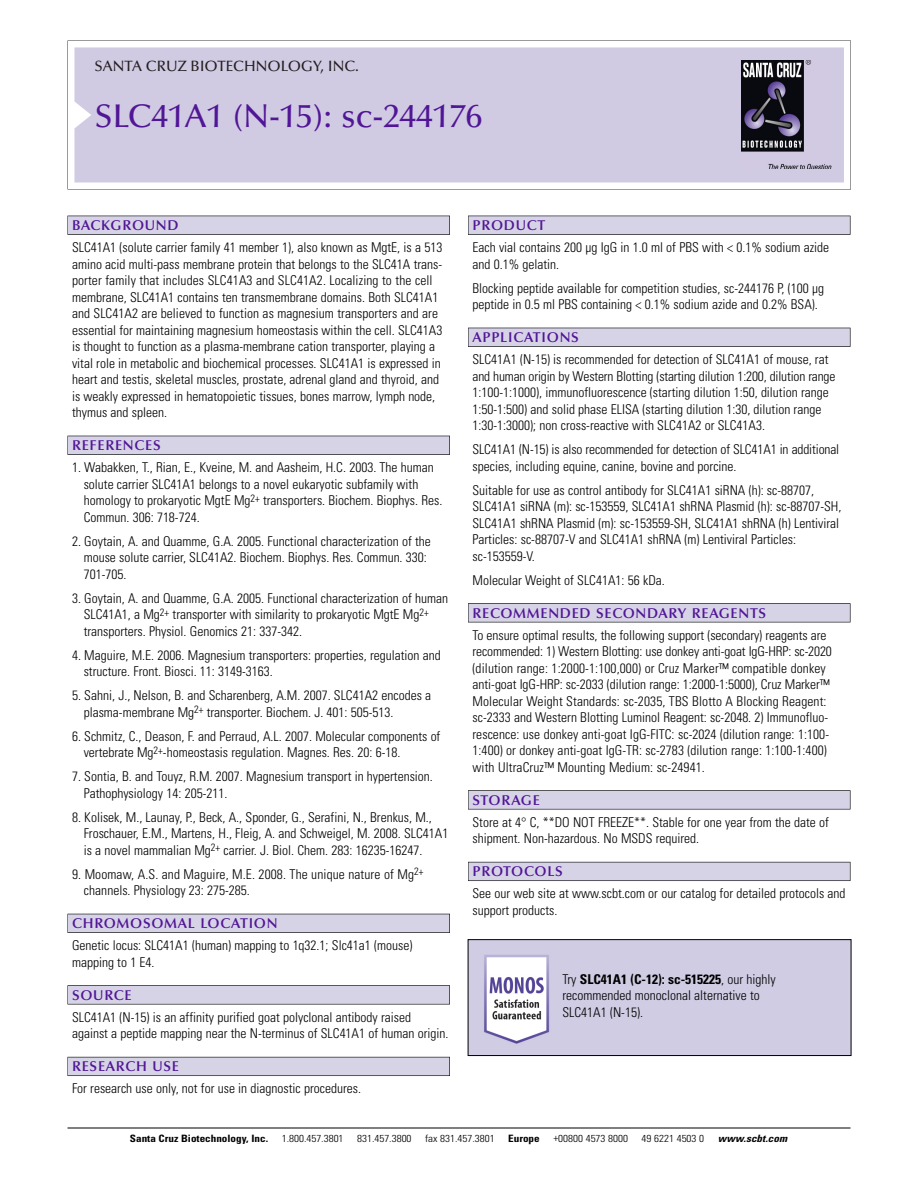
<style>
.page{position:relative;width:918px;height:1188px;background:#fff}
.page>*{position:absolute;margin:0;border:0;box-sizing:border-box;transform-origin:0 0}
.t1{font:500 33px "Optima";color:#511695}
.t2{font:500 15px "Optima";color:#231f20}
.t3{font:600 14.25px "Optima";letter-spacing:.05em;color:#511695}
.t4{font:300 condensed 13.5px/16.5px "Univers";color:#000}
.t5{font:300 condensed 10.2px "Univers";color:#000;scale:1.1 1}
.t6{font:700 condensed 10.2px "Univers";color:#000;scale:1.1 1}
.t7{font:italic 700 condensed 10.2px "Univers";letter-spacing:.005em;color:#000;scale:1.1 1}
.s1{font-weight:700}
</style>
<div class="page">
<svg style="left:68px;top:40px;width:783px;height:149px"></svg>
<div style="left:74px;top:47px;width:770px;height:135px;background:#d1cae3"></div>
<img style="left:741px;top:60px;width:90px;height:108px">
<div style="left:68px;top:216px;width:382px;height:19px;background:#525155"></div>
<div style="left:68px;top:216px;width:381px;height:18px;background:#d7d3e7"></div>
<div style="left:68px;top:436px;width:382px;height:19px;background:#515055"></div>
<div style="left:68px;top:436px;width:381px;height:18px;background:#d7d3e7"></div>
<div style="left:68px;top:914px;width:382px;height:19px;background:#525158"></div>
<div style="left:68px;top:914px;width:381px;height:18px;background:#d7d3e7"></div>
<div style="left:68px;top:985px;width:382px;height:19px;background:#575759"></div>
<div style="left:68px;top:986px;width:381px;height:18px;background:#d7d3e7"></div>
<div style="left:68px;top:1057px;width:382px;height:19px;background:#5b5a62"></div>
<div style="left:68px;top:1057px;width:381px;height:18px;background:#d7d3e7"></div>
<div style="left:468px;top:216px;width:382px;height:19px;background:#525155"></div>
<div style="left:468px;top:216px;width:382px;height:18px;background:#d7d3e7"></div>
<div style="left:468px;top:328px;width:382px;height:19px;background:#515055"></div>
<div style="left:468px;top:328px;width:382px;height:18px;background:#d7d3e7"></div>
<div style="left:468px;top:603px;width:382px;height:19px;background:#545357"></div>
<div style="left:468px;top:604px;width:382px;height:18px;background:#d7d3e7"></div>
<div style="left:468px;top:790px;width:382px;height:19px;background:#575759"></div>
<div style="left:468px;top:791px;width:382px;height:18px;background:#d7d3e7"></div>
<div style="left:468px;top:862px;width:382px;height:19px;background:#5b5a62"></div>
<div style="left:468px;top:862px;width:382px;height:18px;background:#d7d3e7"></div>
<hr style="left:68px;top:1128px;width:782px;height:1px;background:#000">
<img style="left:470px;top:941px;width:379px;height:113px">
<div style="left:468px;top:939px;width:383px;height:117px;border:1px solid #000"></div>
<p class="t2" style="left:94px;top:61px;width:266px">SANTA CRUZ BIOTECHNOLOGY, INC.</p>
<h1 class="t1" style="left:94px;top:103px;width:389px">SLC41A1 (N-15): sc-244176</h1>
<p class="t3" style="left:72px;top:219px;width:108px">BACKGROUND</p>
<p class="t4" style="left:72px;top:240px;width:372px">SLC41A1 (solute carrier family 41 member 1), also known as MgtE, is a 513 amino acid multi-pass membrane protein that belongs to the SLC41A trans&shy;porter family that includes SLC41A3 and SLC41A2. Localizing to the cell membrane, SLC41A1 contains ten transmembrane domains. Both SLC41A1 and SLC41A2 are believed to function as magnesium transporters and are essential for maintaining magnesium homeostasis within the cell. SLC41A3 is thought to function as a plasma-membrane cation transporter, playing a vital role in metabolic and biochemical processes. SLC41A1 is expressed in heart and testis, skeletal muscles, prostate, adrenal gland and thyroid, and is weakly expressed in hematopoietic tissues, bones marrow, lymph node, thymus and spleen.</p>
<p class="t3" style="left:72px;top:440px;width:90px">REFERENCES</p>
<p class="t4" style="left:84px;top:460px;width:360px;text-indent:-12px">1. Wabakken, T., Rian, E., Kveine, M. and Aasheim, H.C. 2003. The human solute carrier SLC41A1 belongs to a novel eukaryotic subfamily with homology to prokaryotic MgtE Mg<sup>2+</sup> transporters. Biochem. Biophys. Res.<br>Commun. 306: 718-724.</p>
<p class="t4" style="left:84px;top:534px;width:349px;text-indent:-12px">2. Goytain, A. and Quamme, G.A. 2005. Functional characterization of the mouse solute carrier, SLC41A2. Biochem. Biophys. Res. Commun. 330:<br>701-705.</p>
<p class="t4" style="left:84px;top:591px;width:366px;text-indent:-12px">3. Goytain, A. and Quamme, G.A. 2005. Functional characterization of human<br>SLC41A1, a Mg<sup>2+</sup> transporter with similarity to prokaryotic MgtE Mg<sup>2+ </sup>transporters. Physiol. Genomics 21: 337-342.</p>
<p class="t4" style="left:84px;top:648px;width:359px;text-indent:-12px">4. Maguire, M.E. 2006. Magnesium transporters: properties, regulation and structure. Front. Biosci. 11: 3149-3163.</p>
<p class="t4" style="left:84px;top:688px;width:349px;text-indent:-12px">5. Sahni, J., Nelson, B. and Scharenberg, A.M. 2007. SLC41A2 encodes a plasma-membrane Mg<sup>2+</sup> transporter. Biochem. J. 401: 505-513.</p>
<p class="t4" style="left:84px;top:729px;width:358px;text-indent:-12px">6. Schmitz, C., Deason, F. and Perraud, A.L. 2007. Molecular components of vertebrate Mg<sup>2+</sup>-homeostasis regulation. Magnes. Res. 20: 6-18.</p>
<p class="t4" style="left:84px;top:769px;width:351px;text-indent:-12px">7. Sontia, B. and Touyz, R.M. 2007. Magnesium transport in hypertension.<br>Pathophysiology 14: 205-211.</p>
<p class="t4" style="left:84px;top:810px;width:366px;text-indent:-12px">8. Kolisek, M., Launay, P., Beck, A., Sponder, G., Serafini, N., Brenkus, M.,<br>Froschauer, E.M., Martens, H., Fleig, A. and Schweigel, M. 2008. SLC41A1 is a novel mammalian Mg<sup>2+</sup> carrier. J. Biol. Chem. 283: 16235-16247.</p>
<p class="t4" style="left:84px;top:867px;width:341px;text-indent:-12px">9. Moomaw, A.S. and Maguire, M.E. 2008. The unique nature of Mg<sup>2+ </sup>channels. Physiology 23: 275-285.</p>
<p class="t3" style="left:72px;top:918px;width:207px">CHROMOSOMAL LOCATION</p>
<p class="t4" style="left:72px;top:938px;width:342px">Genetic locus: SLC41A1 (human) mapping to 1q32.1; Slc41a1 (mouse) mapping to 1 E4.</p>
<p class="t3" style="left:72px;top:989px;width:61px">SOURCE</p>
<p class="t4" style="left:72px;top:1010px;width:378px">SLC41A1 (N-15) is an affinity purified goat polyclonal antibody raised against a peptide mapping near the N-terminus of SLC41A1 of human origin.</p>
<p class="t3" style="left:72px;top:1061px;width:109px">RESEARCH USE</p>
<p class="t4" style="left:72px;top:1081px;width:290px">For research use only, not for use in diagnostic procedures.</p>
<p class="t3" style="left:473px;top:219px;width:74px">PRODUCT</p>
<p class="t4" style="left:473px;top:240px;width:358px">Each vial contains 200 µg IgG in 1.0 ml of PBS with &lt; 0.1% sodium azide and 0.1% gelatin.</p>
<p class="t4" style="left:473px;top:281px;width:353px">Blocking peptide available for competition studies, sc-244176 P, (100 µg peptide in 0.5 ml PBS containing &lt; 0.1% sodium azide and 0.2% BSA).</p>
<p class="t3" style="left:473px;top:332px;width:108px">APPLICATIONS</p>
<p class="t4" style="left:473px;top:352px;width:364px">SLC41A1 (N-15) is recommended for detection of SLC41A1 of mouse, rat and human origin by Western Blotting (starting dilution 1:200, dilution range 1:100-1:1000), immunofluorescence (starting dilution 1:50, dilution range 1:50-1:500) and solid phase ELISA (starting dilution 1:30, dilution range 1:30-1:3000); non cross-reactive with SLC41A2 or SLC41A3.</p>
<p class="t4" style="left:473px;top:442px;width:368px">SLC41A1 (N-15) is also recommended for detection of SLC41A1 in additional species, including equine, canine, bovine and porcine.</p>
<p class="t4" style="left:473px;top:483px;width:370px">Suitable for use as control antibody for SLC41A1 siRNA (h): sc-88707, SLC41A1 siRNA (m): sc-153559, SLC41A1 shRNA Plasmid (h): sc-88707-SH, SLC41A1 shRNA Plasmid (m): sc-153559-SH, SLC41A1 shRNA (h) Lentiviral Particles: sc-88707-V and SLC41A1 shRNA (m) Lentiviral Particles: sc-153559-V.</p>
<p class="t4" style="left:473px;top:573px;width:194px">Molecular Weight of SLC41A1: 56 kDa.</p>
<p class="t3" style="left:473px;top:607px;width:295px">RECOMMENDED SECONDARY REAGENTS</p>
<p class="t4" style="left:473px;top:628px;width:361px">To ensure optimal results, the following support (secondary) reagents are recommended: 1) Western Blotting: use donkey anti-goat IgG-HRP: sc-2020 (dilution range: 1:2000-1:100,000) or Cruz Marker™ compatible donkey anti-goat IgG-HRP: sc-2033 (dilution range: 1:2000-1:5000), Cruz Marker™ Molecular Weight Standards: sc-2035, TBS Blotto A Blocking Reagent: sc-2333 and Western Blotting Luminol Reagent: sc-2048. 2) Immunofluo&shy;rescence: use donkey anti-goat IgG-FITC: sc-2024 (dilution range: 1:100- 1:400) or donkey anti-goat IgG-TR: sc-2783 (dilution range: 1:100-1:400) with UltraCruz™ Mounting Medium: sc-24941.</p>
<p class="t3" style="left:473px;top:794px;width:69px">STORAGE</p>
<p class="t4" style="left:473px;top:815px;width:358px">Store at 4° C, **DO NOT FREEZE**. Stable for one year from the date of shipment. Non-hazardous. No MSDS required.</p>
<p class="t3" style="left:473px;top:866px;width:92px">PROTOCOLS</p>
<p class="t4" style="left:473px;top:886px;width:375px">See our web site at www.scbt.com or our catalog for detailed protocols and support products.</p>
<p class="t4" style="left:563px;top:972px;width:215px">Try <span class="s1">SLC41A1 (C-12): sc-515225</span>, our highly recommended monoclonal alternative to<br>SLC41A1 (N-15).</p>
<p class="t6" style="left:130px;top:1135px;width:127px">Santa Cruz Biotechnology, Inc.</p>
<p class="t5" style="left:282px;top:1135px;width:58px">1.800.457.3801</p>
<p class="t5" style="left:357px;top:1135px;width:51px">831.457.3800</p>
<p class="t5" style="left:425px;top:1135px;width:65px">fax 831.457.3801</p>
<p class="t6" style="left:508px;top:1135px;width:30px">Europe</p>
<p class="t5" style="left:553px;top:1135px;width:69px">+00800 4573 8000</p>
<p class="t5" style="left:642px;top:1135px;width:58px">49 6221 4503 0</p>
<p class="t7" style="left:718px;top:1135px;width:64px">www.scbt.com</p>
</div>
